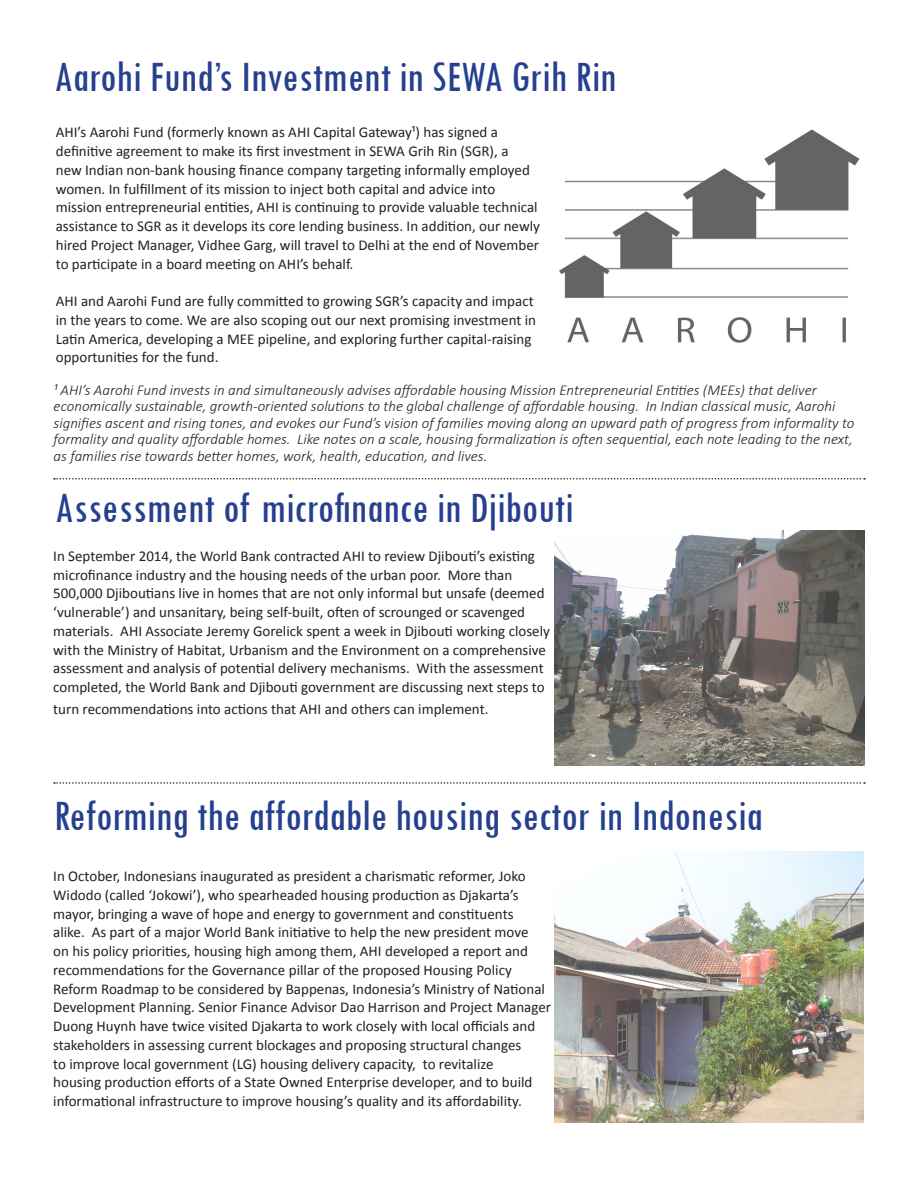
<style>
.page{position:relative;width:918px;height:1188px;background:#fff}
.page>*{position:absolute;margin:0;border:0;box-sizing:border-box;transform-origin:0 0}
.t1{font:condensed 45px "Tw Cen";color:#25408f}
.t2{font:15px/18.8px "Calibri";color:#231f20}
.t3{font:italic 300 15px/16.5px "Calibri";color:#231f20}
</style>
<div class="page">
<img style="left:554px;top:851px;width:310px;height:272px">
<img style="left:555px;top:531px;width:310px;height:235px">
<svg style="left:54px;top:478px;width:811px;height:2px"></svg>
<svg style="left:54px;top:782px;width:811px;height:2px"></svg>
<img style="left:559px;top:129px;width:301px;height:214px">
<p class="t1" style="left:54px;top:50px;width:564px">Aarohi Fund’s Investment in SEWA Grih Rin</p>
<p class="t2" style="left:56px;top:122px;width:486px">AHI’s Aarohi Fund (formerly known as AHI Capital Gateway¹) has signed a definitive agreement to make its first investment in SEWA Grih Rin (SGR), a<br>new Indian non-bank housing finance company targeting informally employed women. In fulfillment of its mission to inject both capital and advice into mission entrepreneurial entities, AHI is continuing to provide valuable technical assistance to SGR as it develops its core lending business. In addition, our newly hired Project Manager, Vidhee Garg, will travel to Delhi at the end of November to participate in a board meeting on AHI’s behalf.</p>
<p class="t2" style="left:56px;top:291px;width:482px">AHI and Aarohi Fund are fully committed to growing SGR’s capacity and impact in the years to come. We are also scoping out our next promising investment in Latin America, developing a MEE pipeline, and exploring further capital-raising opportunities for the fund.</p>
<p class="t3" style="left:54px;top:382px;width:802px">¹ AHI’s Aarohi Fund invests in and simultaneously advises affordable housing Mission Entrepreneurial Entities (MEEs) that deliver economically sustainable, growth-oriented solutions to the global challenge of affordable housing. In Indian classical music, Aarohi signifies ascent and rising tones, and evokes our Fund’s vision of families moving along an upward path of progress from informality to formality and quality affordable homes. Like notes on a scale, housing formalization is often sequential, each note leading to the next, as families rise towards better homes, work, health, education, and lives.</p>
<p class="t1" style="left:55px;top:480px;width:520px">Assessment of microfinance in Djibouti</p>
<p class="t2" style="left:53px;top:546px;width:498px">In September 2014, the World Bank contracted AHI to review Djibouti’s existing microfinance industry and the housing needs of the urban poor. More than 500,000 Djiboutians live in homes that are not only informal but unsafe (deemed ‘vulnerable’) and unsanitary, being self-built, often of scrounged or scavenged materials. AHI Associate Jeremy Gorelick spent a week in Djibouti working closely with the Ministry of Habitat, Urbanism and the Environment on a comprehensive assessment and analysis of potential delivery mechanisms. With the assessment completed, the World Bank and Djibouti government are discussing next steps to</p>
<p class="t2" style="left:53px;top:699px;width:437px">turn recommendations into actions that AHI and others can implement.</p>
<p class="t1" style="left:54px;top:789px;width:710px">Reforming the affordable housing sector in Indonesia</p>
<p class="t2" style="left:53px;top:866px;width:499px">In October, Indonesians inaugurated as president a charismatic reformer, Joko Widodo (called ‘Jokowi’), who spearheaded housing production as Djakarta’s mayor, bringing a wave of hope and energy to government and constituents<br>alike. As part of a major World Bank initiative to help the new president move<br>on his policy priorities, housing high among them, AHI developed a report and recommendations for the Governance pillar of the proposed Housing Policy Reform Roadmap to be considered by Bappenas, Indonesia’s Ministry of National Development Planning. Senior Finance Advisor Dao Harrison and Project Manager Duong Huynh have twice visited Djakarta to work closely with local officials and stakeholders in assessing current blockages and proposing structural changes<br>to improve local government (LG) housing delivery capacity, to revitalize<br>housing production efforts of a State Owned Enterprise developer, and to build informational infrastructure to improve housing’s quality and its affordability.</p>
</div>
